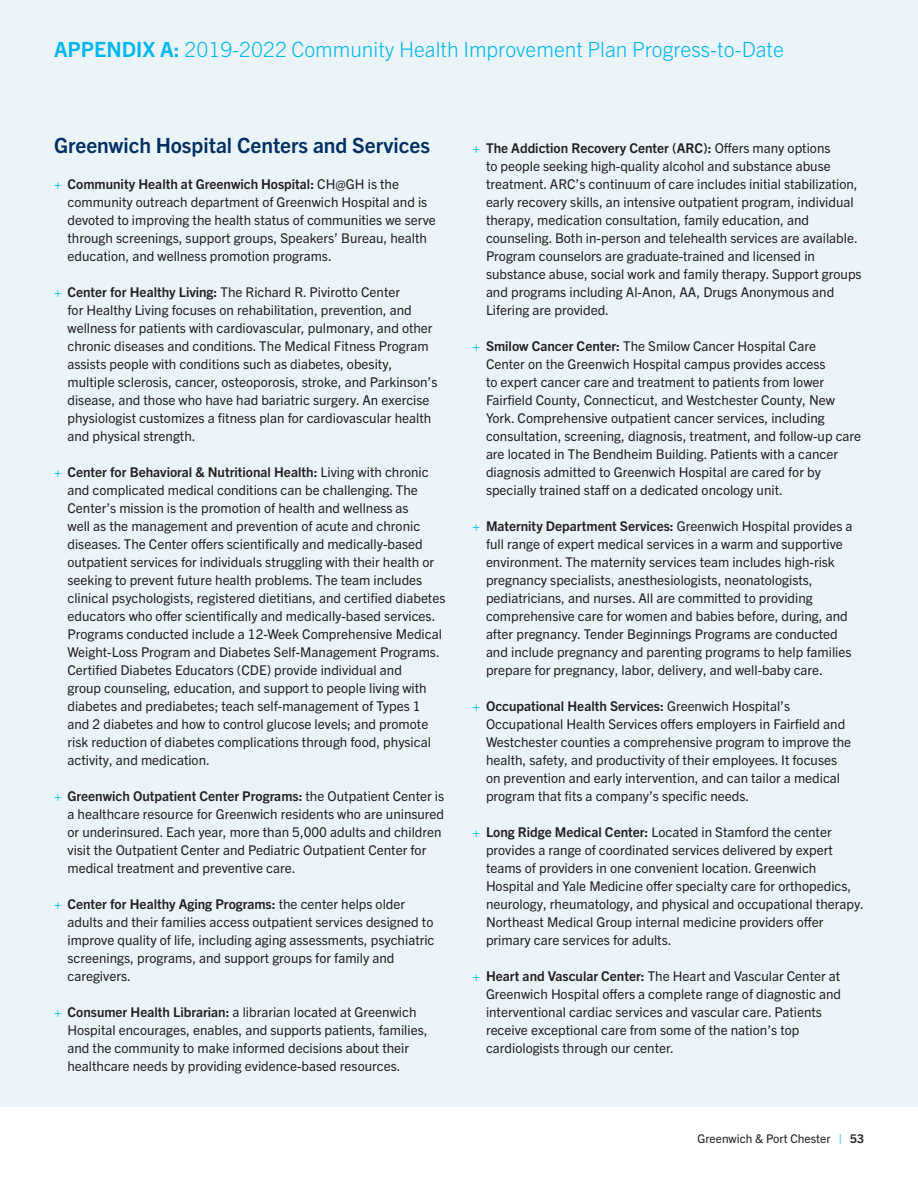
<style>
.page{position:relative;width:918px;height:1188px;background:#fff}
.page>*{position:absolute;margin:0;border:0;box-sizing:border-box;transform-origin:0 0}
._14_18_Trade_Light{font:300 21px "Trade Gothic Next LT Pro";color:#00b6ef}
._9_12_Trade_Reg_-_Bo{font:700 21px "Trade Gothic Next LT Pro";color:#003062}
._9_12_Trade_Reg_-_Bo-2{font:13.5px/18px "Trade Gothic Next LT Pro";color:#231f20}
.t1{font:12px "Trade Gothic Next LT Pro";color:#231f20}
.s1{font-weight:700}
.s2{color:#00b6ef}
</style>
<div class="page">
<div style="left:0;top:0;width:918px;height:1107px;background:#ebf5f9"></div>
<p class="_14_18_Trade_Light" style="left:54px;top:34px;width:732px"><span class="s1">APPENDIX A:</span> 2019-2022 Community Health Improvement Plan Progress-to-Date</p>
<p class="_9_12_Trade_Reg_-_Bo" style="left:54px;top:131px;width:378px">Greenwich Hospital Centers and Services</p>
<p class="_9_12_Trade_Reg_-_Bo-2" style="left:68px;top:174px;width:370px;text-indent:-14px"><span class="s2">+</span> <span class="s1">Community Health at Greenwich Hospital:</span> CH@GH is the community outreach department of Greenwich Hospital and is devoted to improving the health status of communities we serve through screenings, support groups, Speakers’ Bureau, health education, and wellness promotion programs.</p>
<p class="_9_12_Trade_Reg_-_Bo-2" style="left:68px;top:282px;width:371px;text-indent:-14px"><span class="s2">+</span> <span class="s1">Center for Healthy Living:</span> The Richard R. Pivirotto Center<br>for Healthy Living focuses on rehabilitation, prevention, and wellness for patients with cardiovascular, pulmonary, and other chronic diseases and conditions. The Medical Fitness Program assists people with conditions such as diabetes, obesity, multiple sclerosis, cancer, osteoporosis, stroke, and Parkinson’s disease, and those who have had bariatric surgery. An exercise physiologist customizes a fitness plan for cardiovascular health and physical strength.</p>
<p class="_9_12_Trade_Reg_-_Bo-2" style="left:68px;top:462px;width:379px;text-indent:-14px"><span class="s2">+</span> <span class="s1">Center for Behavioral &amp; Nutritional Health:</span> Living with chronic and complicated medical conditions can be challenging. The Center’s mission is the promotion of health and wellness as<br>well as the management and prevention of acute and chronic diseases. The Center offers scientifically and medically-based outpatient services for individuals struggling with their health or seeking to prevent future health problems. The team includes clinical psychologists, registered dietitians, and certified diabetes educators who offer scientifically and medically-based services.<br>Programs conducted include a 12-Week Comprehensive Medical Weight-Loss Program and Diabetes Self-Management Programs.<br>Certified Diabetes Educators (CDE) provide individual and<br>group counseling, education, and support to people living with diabetes and prediabetes; teach self-management of Types 1 and 2 diabetes and how to control glucose levels; and promote risk reduction of diabetes complications through food, physical activity, and medication.</p>
<p class="_9_12_Trade_Reg_-_Bo-2" style="left:68px;top:786px;width:378px;text-indent:-14px"><span class="s2">+</span> <span class="s1">Greenwich Outpatient Center Programs:</span> the Outpatient Center is a healthcare resource for Greenwich residents who are uninsured or underinsured. Each year, more than 5,000 adults and children visit the Outpatient Center and Pediatric Outpatient Center for medical treatment and preventive care.</p>
<p class="_9_12_Trade_Reg_-_Bo-2" style="left:68px;top:894px;width:369px;text-indent:-14px"><span class="s2">+</span> <span class="s1">Center for Healthy Aging Programs:</span> the center helps older adults and their families access outpatient services designed to improve quality of life, including aging assessments, psychiatric screenings, programs, and support groups for family and caregivers.</p>
<p class="_9_12_Trade_Reg_-_Bo-2" style="left:68px;top:1002px;width:362px;text-indent:-14px"><span class="s2">+</span> <span class="s1">Consumer Health Librarian:</span> a librarian located at Greenwich Hospital encourages, enables, and supports patients, families, and the community to make informed decisions about their healthcare needs by providing evidence-based resources.</p>
<p class="_9_12_Trade_Reg_-_Bo-2" style="left:486px;top:138px;width:377px;text-indent:-14px"><span class="s2">+</span> <span class="s1">The Addiction Recovery Center (ARC):</span> Offers many options<br>to people seeking high-quality alcohol and substance abuse treatment. ARC’s continuum of care includes initial stabilization, early recovery skills, an intensive outpatient program, individual therapy, medication consultation, family education, and counseling. Both in-person and telehealth services are available.<br>Program counselors are graduate-trained and licensed in substance abuse, social work and family therapy. Support groups and programs including Al-Anon, AA, Drugs Anonymous and Lifering are provided.</p>
<p class="_9_12_Trade_Reg_-_Bo-2" style="left:486px;top:336px;width:377px;text-indent:-14px"><span class="s2">+</span> <span class="s1">Smilow Cancer Center:</span> The Smilow Cancer Hospital Care<br>Center on the Greenwich Hospital campus provides access<br>to expert cancer care and treatment to patients from lower Fairfield County, Connecticut, and Westchester County, New York. Comprehensive outpatient cancer services, including consultation, screening, diagnosis, treatment, and follow-up care are located in The Bendheim Building. Patients with a cancer diagnosis admitted to Greenwich Hospital are cared for by specially trained staff on a dedicated oncology unit.</p>
<p class="_9_12_Trade_Reg_-_Bo-2" style="left:486px;top:516px;width:368px;text-indent:-14px"><span class="s2">+</span> <span class="s1">Maternity Department Services:</span> Greenwich Hospital provides a full range of expert medical services in a warm and supportive environment. The maternity services team includes high-risk pregnancy specialists, anesthesiologists, neonatologists, pediatricians, and nurses. All are committed to providing comprehensive care for women and babies before, during, and after pregnancy. Tender Beginnings Programs are conducted and include pregnancy and parenting programs to help families prepare for pregnancy, labor, delivery, and well-baby care.</p>
<p class="_9_12_Trade_Reg_-_Bo-2" style="left:486px;top:696px;width:367px;text-indent:-14px"><span class="s2">+</span> <span class="s1">Occupational Health Services:</span> Greenwich Hospital’s Occupational Health Services offers employers in Fairfield and Westchester counties a comprehensive program to improve the health, safety, and productivity of their employees. It focuses on prevention and early intervention, and can tailor a medical program that fits a company’s specific needs.</p>
<p class="_9_12_Trade_Reg_-_Bo-2" style="left:486px;top:822px;width:379px;text-indent:-14px"><span class="s2">+</span> <span class="s1">Long Ridge Medical Center:</span> Located in Stamford the center provides a range of coordinated services delivered by expert teams of providers in one convenient location. Greenwich Hospital and Yale Medicine offer specialty care for orthopedics, neurology, rheumatology, and physical and occupational therapy.<br>Northeast Medical Group internal medicine providers offer primary care services for adults.</p>
<p class="_9_12_Trade_Reg_-_Bo-2" style="left:486px;top:966px;width:357px;text-indent:-14px"><span class="s2">+</span> <span class="s1">Heart and Vascular Center:</span> The Heart and Vascular Center at Greenwich Hospital offers a complete range of diagnostic and interventional cardiac services and vascular care. Patients receive exceptional care from some of the nation’s top cardiologists through our center.</p>
<p class="t1" style="left:697px;top:1131px;width:168px">Greenwich &amp; Port Chester <span class="s2">|</span> <span class="s1">53</span></p>
</div>
